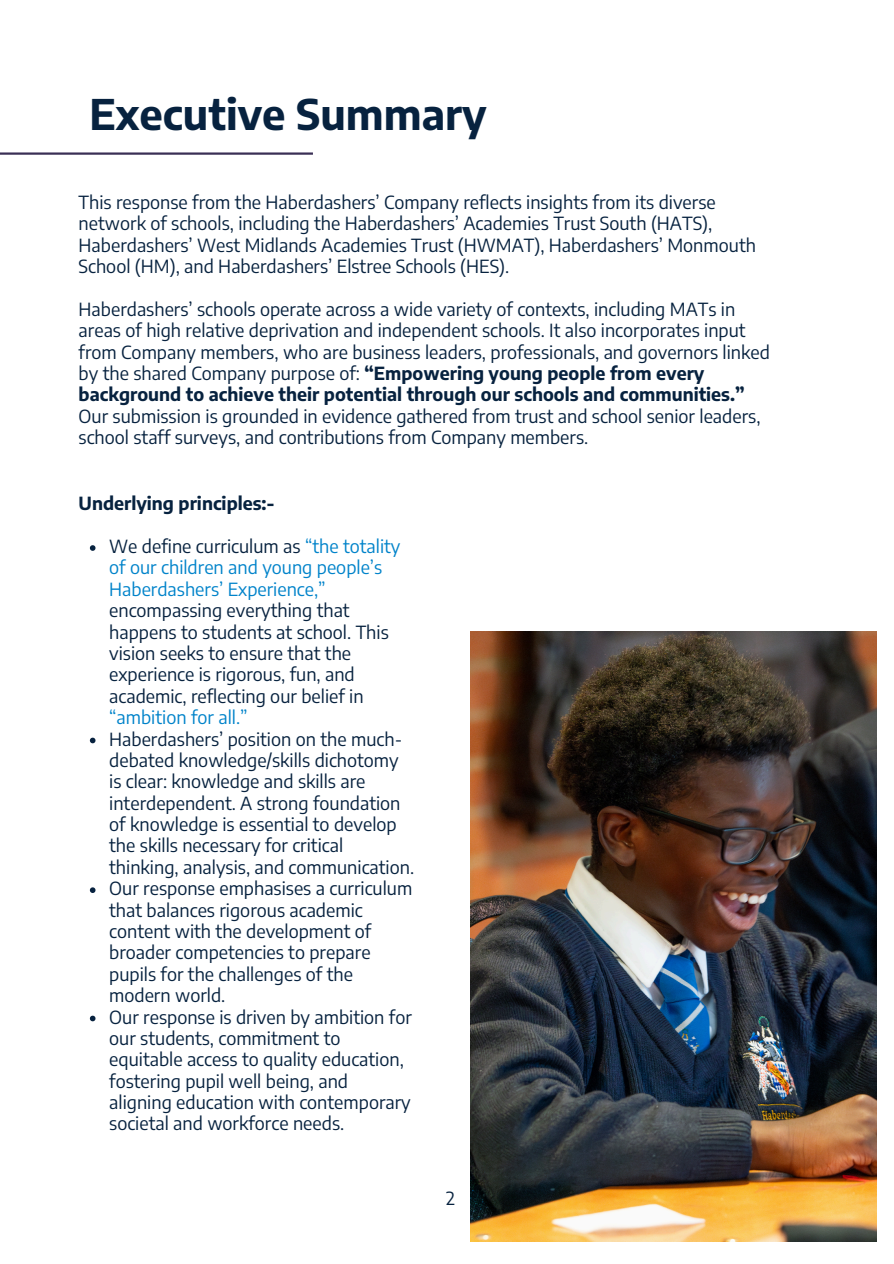
<style>
.page{position:relative;width:894px;height:1264px;background:#fff}
.page>*{position:absolute;margin:0;border:0;box-sizing:border-box;transform-origin:0 0}
.t1{font:700 42px "Encode Sans";color:#07223f}
.t2{font:18px/21.3px "Encode Sans";color:#07223f}
.t3{font:700 18px "Encode Sans";color:#07223f}
.s1{font-weight:700}
.s2{color:#0083ca}
</style>
<div class="page">
<hr style="left:0;top:152px;width:313px;height:3px;background:#3a2f55">
<img style="left:470px;top:631px;width:406px;height:610px">
<svg style="left:90px;top:545px;width:5px;height:6px"></svg>
<svg style="left:90px;top:737px;width:5px;height:6px"></svg>
<svg style="left:90px;top:887px;width:5px;height:6px"></svg>
<svg style="left:90px;top:1015px;width:5px;height:6px"></svg>
<h1 class="t1" style="left:89px;top:87px;width:399px">Executive Summary</h1>
<p class="t2" style="left:79px;top:191px;width:678px">This response from the Haberdashers’ Company reflects insights from its diverse network of schools, including the Haberdashers’ Academies Trust South (HATS), Haberdashers’ West Midlands Academies Trust (HWMAT), Haberdashers’ Monmouth School (HM), and Haberdashers’ Elstree Schools (HES).</p>
<p class="t2" style="left:79px;top:298px;width:692px">Haberdashers’ schools operate across a wide variety of contexts, including MATs in areas of high relative deprivation and independent schools. It also incorporates input from Company members, who are business leaders, professionals, and governors linked by the shared Company purpose of: <span class="s1">“Empowering young people from every background to achieve their potential through our schools and communities.” </span>Our submission is grounded in evidence gathered from trust and school senior leaders, school staff surveys, and contributions from Company members.</p>
<p class="t3" style="left:79px;top:492px;width:197px">Underlying principles:-</p>
<p class="t2" style="left:109px;top:535px;width:293px">We define curriculum as <span class="s2">“the totality of our children and young people’s<br>Haberdashers’ Experience,” </span>encompassing everything that happens to students at school. This vision seeks to ensure that the experience is rigorous, fun, and academic, reflecting our belief in <span class="s2">“ambition for all.”</span></p>
<p class="t2" style="left:109px;top:727px;width:306px">Haberdashers’ position on the much&shy;debated knowledge/skills dichotomy is clear: knowledge and skills are interdependent. A strong foundation of knowledge is essential to develop the skills necessary for critical thinking, analysis, and communication.</p>
<h2 class="t2" style="left:109px;top:877px;width:304px">Our response emphasises a curriculum that balances rigorous academic content with the development of broader competencies to prepare pupils for the challenges of the modern world.</h2>
<p class="t2" style="left:109px;top:1005px;width:304px">Our response is driven by ambition for our students, commitment to equitable access to quality education, fostering pupil well being, and aligning education with contemporary societal and workforce needs.</p>
<p class="t2" style="left:446px;top:1187px;width:10px">2</p>
</div>
